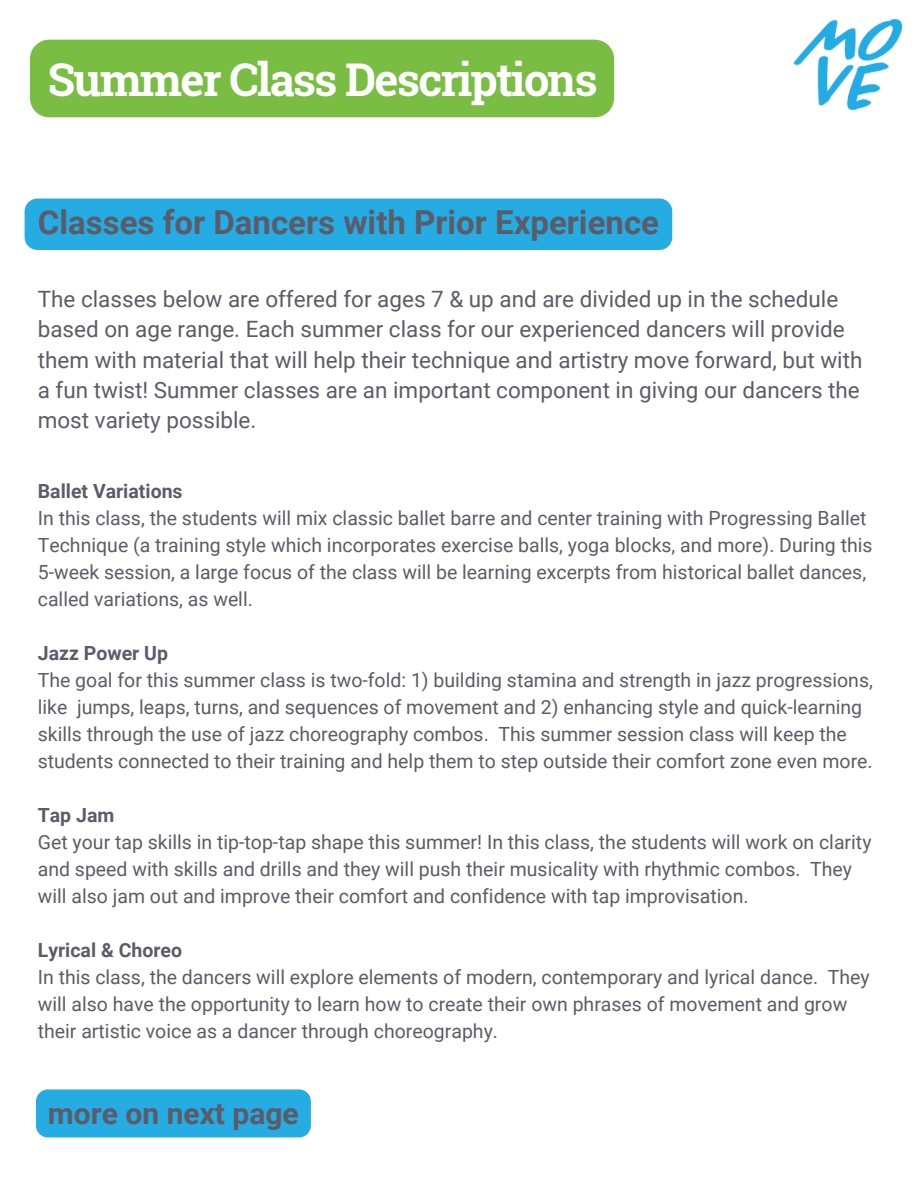
<style>
.page{position:relative;width:918px;height:1188px;background:#fff}
.page>*{position:absolute;margin:0;border:0;box-sizing:border-box;transform-origin:0 0}
.t1{font:700 45.15px "Roboto Slab";letter-spacing:-.04em;color:#fff}
.t2{font:700 33px "Roboto";color:#5d5b68}
.t3{font:700 30px "Roboto";color:#5d5b68}
.t4{font:22.5px/30.3px "Roboto";color:#5d5b68}
.t5{font:19.5px/27px "Roboto";color:#5d5b68}
.t6{font:700 19.5px "Roboto";color:#5d5b68}
</style>
<div class="page">
<div style="left:30px;top:40px;width:584px;height:77px;background:#79bd43"></div>
<img style="left:794px;top:20px;width:107px;height:90px">
<div style="left:25px;top:199px;width:647px;height:51px;background:#24ace3;border-radius:13px"></div>
<div style="left:36px;top:1089px;width:275px;height:48px;background:#24ace3"></div>
<h1 class="t1" style="left:48px;top:49px;width:551px">Summer Class Descriptions</h1>
<p class="t2" style="left:38px;top:204px;width:623px">Classes for Dancers with Prior Experience</p>
<h2 class="t4" style="left:38px;top:284px;width:826px">The classes below are offered for ages 7 &amp; up and are divided up in the schedule based on age range. Each summer class for our experienced dancers will provide them with material that will help their technique and artistry move forward, but with a fun twist! Summer classes are an important component in giving our dancers the most variety possible.</h2>
<h3 class="t6" style="left:38px;top:480px;width:146px">Ballet Variations</h3>
<p class="t5" style="left:38px;top:505px;width:836px">In this class, the students will mix classic ballet barre and center training with Progressing Ballet Technique (a training style which incorporates exercise balls, yoga blocks, and more). During this 5-week session, a large focus of the class will be learning excerpts from historical ballet dances, called variations, as well.</p>
<p class="t6" style="left:38px;top:642px;width:132px">Jazz Power Up</p>
<p class="t5" style="left:38px;top:667px;width:837px">The goal for this summer class is two-fold: 1) building stamina and strength in jazz progressions, like jumps, leaps, turns, and sequences of movement and 2) enhancing style and quick-learning skills through the use of jazz choreography combos. This summer session class will keep the students connected to their training and help them to step outside their comfort zone even more.</p>
<p class="t6" style="left:38px;top:804px;width:78px">Tap Jam</p>
<p class="t5" style="left:38px;top:829px;width:835px">Get your tap skills in tip-top-tap shape this summer! In this class, the students will work on clarity and speed with skills and drills and they will push their musicality with rhythmic combos. They will also jam out and improve their comfort and confidence with tap improvisation.</p>
<p class="t6" style="left:38px;top:939px;width:146px">Lyrical &amp; Choreo</p>
<p class="t5" style="left:38px;top:964px;width:833px">In this class, the dancers will explore elements of modern, contemporary and lyrical dance. They will also have the opportunity to learn how to create their own phrases of movement and grow their artistic voice as a dancer through choreography.</p>
<p class="t3" style="left:48px;top:1096px;width:252px">more on next page</p>
</div>
